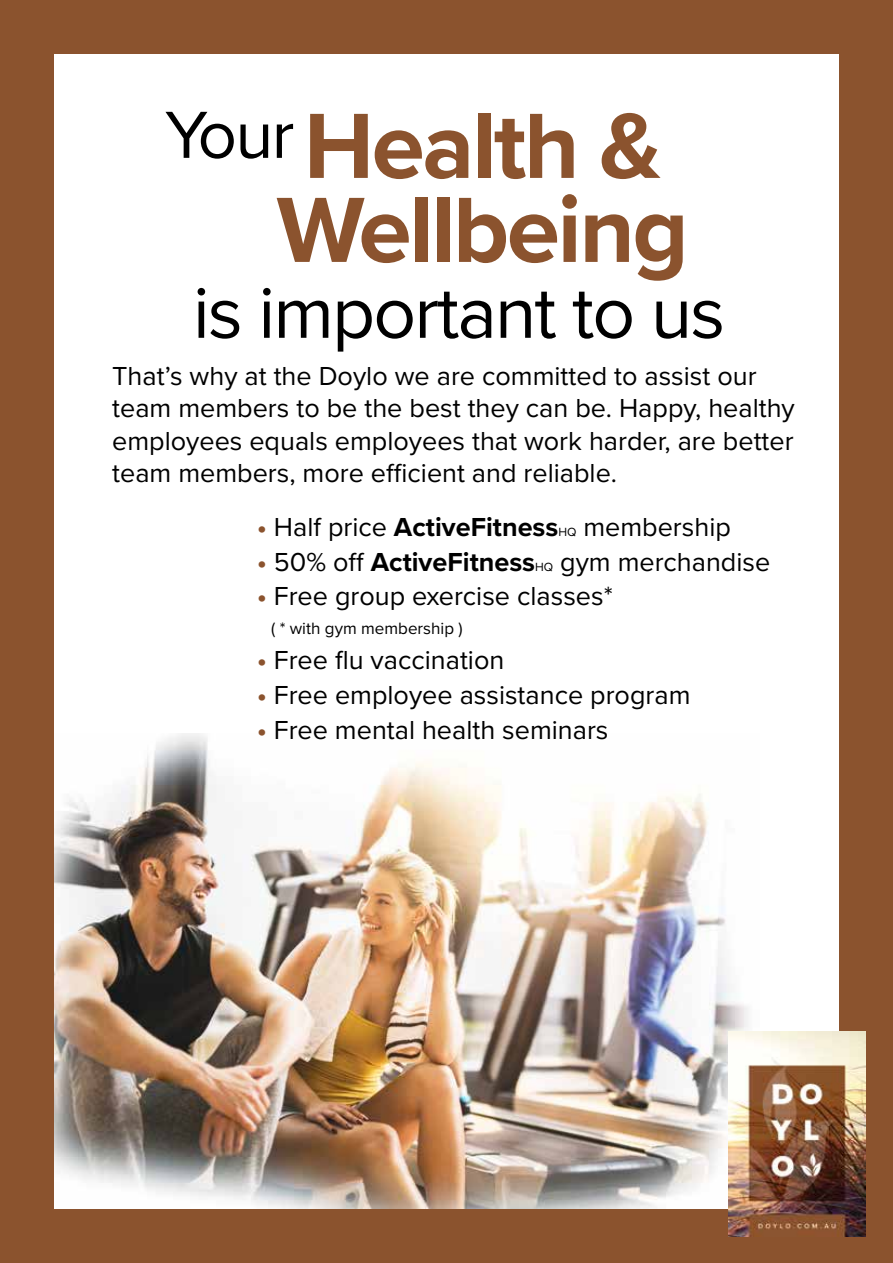
<style>
.page{position:relative;width:893px;height:1263px;background:#8b532e}
.page>*{position:absolute;margin:0;border:0;box-sizing:border-box;transform-origin:0 0}
.t1{font:700 96px/84px "Proxima Nova";letter-spacing:-.025em;color:#8b532e}
.t2{font:75px "Proxima Nova";letter-spacing:-.025em;color:#000}
.t3{font:69px "Proxima Nova";color:#000}
.t4{font:27px/32.4px "Proxima Nova";color:#000}
.t5{font:16.95px "Proxima Nova";color:#000}
.s1{font-weight:700;color:#8b532e}
.s2{font-weight:700}
.s3{font-size:12.3px}
</style>
<div class="page">
<div style="left:54px;top:54px;width:785px;height:1155px;background:#fff"></div>
<img style="left:54px;top:733px;width:694px;height:476px">
<img style="left:729px;top:1031px;width:137px;height:206px">
<h3 class="t3" style="left:165px;top:83px;width:131px">Your</h3>
<h1 class="t1" style="left:277px;top:102px;width:414px">Health &amp;<br>Wellbeing</h1>
<h2 class="t2" style="left:193px;top:257px;width:534px">is important to us</h2>
<p class="t4" style="left:112px;top:358px;width:684px">That’s why at the Doylo we are committed to assist our team members to be the best they can be. Happy, healthy employees equals employees that work harder, are better team members, more efficient and reliable.</p>
<p class="t4" style="left:257px;top:509px;width:475px"><span class="s1">•</span> Half price <span class="s2">ActiveFitness</span><span class="s3">HQ</span> membership</p>
<p class="t4" style="left:257px;top:544px;width:515px"><span class="s1">•</span> 50% off <span class="s2">ActiveFitness</span><span class="s3">HQ</span> gym merchandise</p>
<p class="t4" style="left:257px;top:579px;width:357px"><span class="s1">•</span> Free group exercise classes*</p>
<p class="t5" style="left:271px;top:616px;width:193px">( * with gym membership )</p>
<p class="t4" style="left:257px;top:643px;width:249px"><span class="s1">•</span> Free flu vaccination</p>
<p class="t4" style="left:257px;top:677px;width:435px"><span class="s1">•</span> Free employee assistance program</p>
<p class="t4" style="left:257px;top:712px;width:353px"><span class="s1">•</span> Free mental health seminars</p>
</div>
